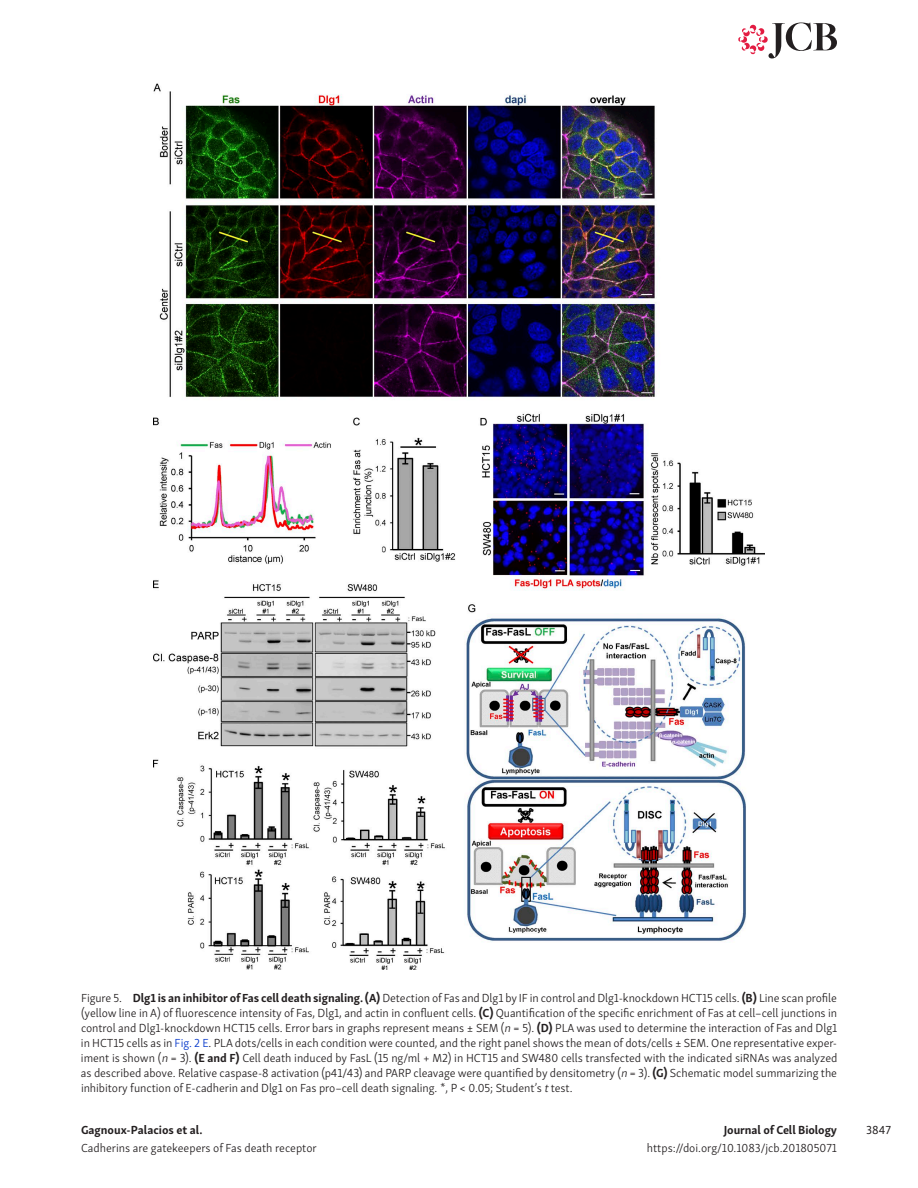
<style>
.page{position:relative;width:918px;height:1188px;background:#fff}
.page>*{position:absolute;margin:0;border:0;box-sizing:border-box;transform-origin:0 0}
.t1{font:300 12px/15px "Skolar Sans PE";letter-spacing:-.005em;color:#231f20;text-align:justify}
.t2{font:700 12px "Skolar Sans PE";letter-spacing:-.005em;color:#231f20}
.t3{font:12px "Skolar Sans PE";color:#231f20}
.s1{font-weight:700}
.s2{font-style:italic}
.s3{color:#0034c9}
</style>
<div class="page">
<svg style="left:738px;top:23px;width:99px;height:35px"></svg>
<img style="left:153px;top:83px;width:612px;height:886px">
<p class="t1" style="left:81px;top:990px;width:758px">Figure 5. <span class="s1">Dlg1 is an inhibitor of Fas cell death signaling. (A)</span> Detection of Fas and Dlg1 by IF in control and Dlg1-knockdown HCT15 cells. <span class="s1">(B)</span> Line scan profile (yellow line in A) of fluorescence intensity of Fas, Dlg1, and actin in confluent cells. <span class="s1">(C)</span> Quantification of the specific enrichment of Fas at cell–cell junctions in control and Dlg1-knockdown HCT15 cells. Error bars in graphs represent means ± SEM (<span class="s2">n</span> = 5). <span class="s1">(D)</span> PLA was used to determine the interaction of Fas and Dlg1 in HCT15 cells as in <span class="s3">Fig. 2 E</span>. PLA dots/cells in each condition were counted, and the right panel shows the mean of dots/cells ± SEM. One representative exper&shy;iment is shown (<span class="s2">n</span> = 3). <span class="s1">(E and F)</span> Cell death induced by FasL (15 ng/ml + M2) in HCT15 and SW480 cells transfected with the indicated siRNAs was analyzed as described above. Relative caspase-8 activation (p41/43) and PARP cleavage were quantified by densitometry (<span class="s2">n</span> = 3). <span class="s1">(G)</span> Schematic model summarizing the inhibitory function of E-cadherin and Dlg1 on Fas pro–cell death signaling. *, P &lt; 0.05; Student’s <span class="s2">t</span>test.</p>
<p class="t2" style="left:81px;top:1120px;width:123px">Gagnoux-Palacios et al.</p>
<p class="t1" style="left:81px;top:1140px;width:237px">Cadherins are gatekeepers of Fas death receptor</p>
<p class="t2" style="left:724px;top:1120px;width:115px">Journal of Cell Biology</p>
<p class="t1" style="left:647px;top:1140px;width:192px">https://doi.org/10.1083/jcb.201805071</p>
<p class="t3" style="left:866px;top:1121px;width:26px">3847</p>
</div>
